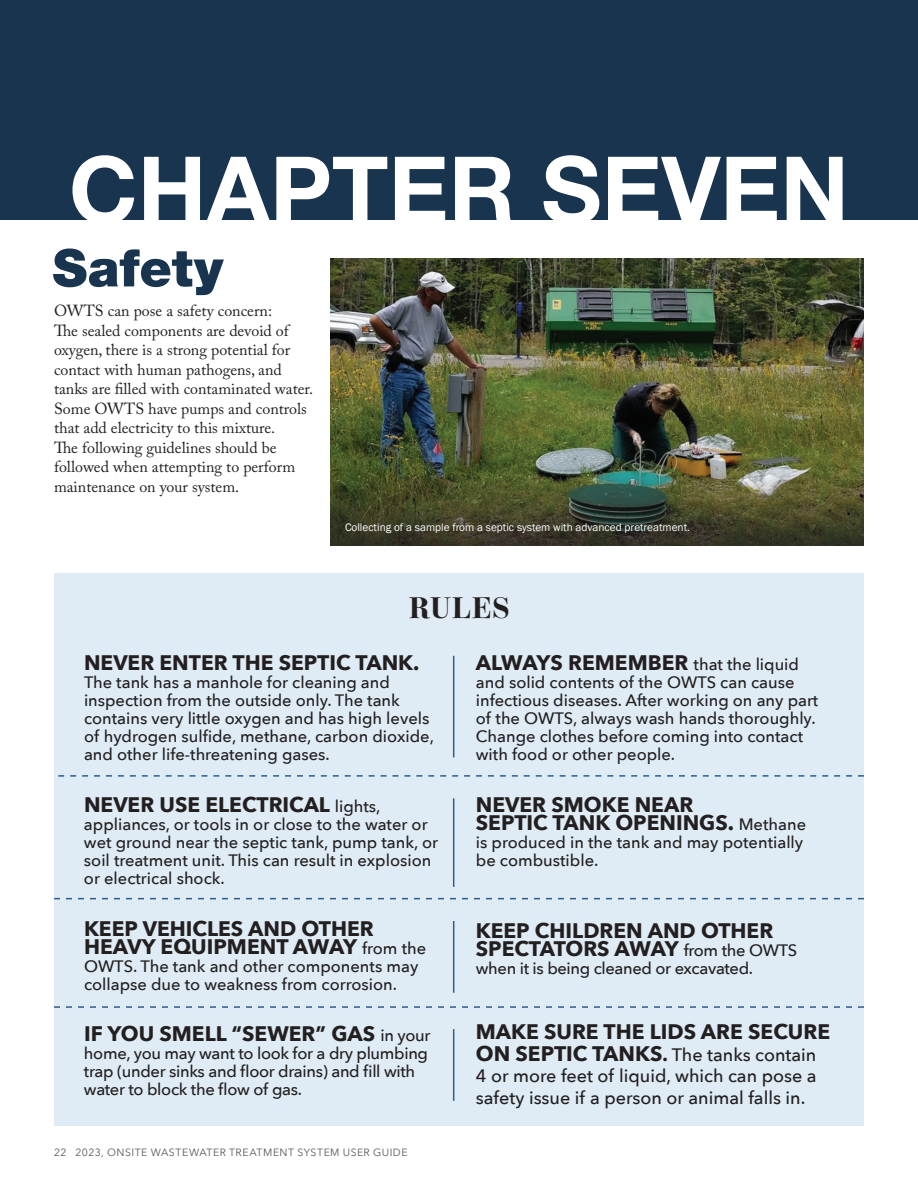
<style>
.page{position:relative;width:918px;height:1188px;background:#fff}
.page>*{position:absolute;margin:0;border:0;box-sizing:border-box;transform-origin:0 0}
.t1{font:700 92.7px "Helvetica Neue";color:#fff}
.t2{font:900 51.9px "Helvetica Neue";color:#18344e}
.t3{font:30px "Consul Bold Deck";letter-spacing:.015em;color:#231f20}
.t4{font:700 21px/18px "Avenir Next";color:#231f20}
.t5{font:500 18px/21.6px "Avenir Next";color:#231f20;text-align:justify}
.t6{font:500 16.5px/18px "Avenir Next";color:#231f20}
.t7{font:500 16.5px/18px "Avenir Next";letter-spacing:-.02em;color:#231f20}
.t8{font:15.9px/19.5px "Adobe Caslon Pro";color:#231f20}
.Caption_Text{font:11.25px "Franklin Gothic";color:#fff}
.t9{font:10.5px "Avenir Next";letter-spacing:.05em;color:#57585a}
.s1{font-weight:500;font-size:16.5px}
.s2{font-weight:700;font-size:21px}
.s3{font-weight:700}
</style>
<div class="page">
<img style="left:330px;top:258px;width:534px;height:173px">
<img style="left:330px;top:431px;width:534px;height:114px">
<div style="left:54px;top:573px;width:810px;height:552px;background:#dfecf5"></div>
<div style="left:0;top:0;width:918px;height:220px;background:#18344e"></div>
<svg style="left:54px;top:898px;width:810px;height:1px"></svg>
<svg style="left:58px;top:775px;width:806px;height:2px"></svg>
<svg style="left:54px;top:1006px;width:810px;height:2px"></svg>
<hr style="left:453px;top:656px;width:1px;height:101px;background:#2c5d8d">
<hr style="left:453px;top:798px;width:1px;height:89px;background:#2c5d8d">
<hr style="left:453px;top:921px;width:1px;height:72px;background:#2c5d8d">
<hr style="left:453px;top:1029px;width:1px;height:72px;background:#2c5d8d">
<p class="t1" style="left:69px;top:117px;width:782px">CHAPTER SEVEN</p>
<p class="t2" style="left:52px;top:237px;width:172px">Safety</p>
<p class="t8" style="left:54px;top:301px;width:261px">OWTS can pose a safety concern:<br>The sealed components are devoid of oxygen, there is a strong potential for contact with human pathogens, and tanks are filled with contaminated water.<br>Some OWTS have pumps and controls that add electricity to this mixture.<br>The following guidelines should be followed when attempting to perform maintenance on your system.</p>
<p class="Caption_Text" style="left:345px;top:520px;width:346px">Collecting of a sample from a septic system with advanced pretreatment.</p>
<p class="t3" style="left:408px;top:585px;width:103px">RULES</p>
<p class="t4" style="left:84px;top:653px;width:337px">NEVER ENTER THE SEPTIC TANK.</p>
<p class="t6" style="left:84px;top:673px;width:352px">The tank has a manhole for cleaning and inspection from the outside only. The tank contains very little oxygen and has high levels of hydrogen sulfide, methane, carbon dioxide, and other life-threatening gases.</p>
<p class="t4" style="left:84px;top:795px;width:298px">NEVER USE ELECTRICAL <span class="s1">lights,</span></p>
<p class="t6" style="left:84px;top:814px;width:356px">appliances, or tools in or close to the water or wet ground near the septic tank, pump tank, or soil treatment unit. This can result in explosion or electrical shock.</p>
<p class="t4" style="left:84px;top:919px;width:344px">KEEP VEHICLES AND OTHER<br>HEAVY EQUIPMENT AWAY <span class="s1">from the</span></p>
<p class="t6" style="left:84px;top:956px;width:336px">OWTS. The tank and other components may collapse due to weakness from corrosion.</p>
<p class="t4" style="left:84px;top:1025px;width:348px">IF YOU SMELL “SEWER” GAS <span class="s1">in your</span></p>
<p class="t7" style="left:84px;top:1044px;width:346px">home, you may want to look for a dry plumbing trap (under sinks and floor drains) and fill with water to block the flow of gas.</p>
<p class="t4" style="left:476px;top:653px;width:325px">ALWAYS REMEMBER <span class="s1">that the liquid</span></p>
<p class="t6" style="left:476px;top:673px;width:344px">and solid contents of the OWTS can cause infectious diseases. After working on any part of the OWTS, always wash hands thoroughly.<br>Change clothes before coming into contact with food or other people.</p>
<p class="t4" style="left:476px;top:795px;width:332px">NEVER SMOKE NEAR<br>SEPTIC TANK OPENINGS. <span class="s1">Methane</span></p>
<p class="t6" style="left:476px;top:832px;width:329px">is produced in the tank and may potentially be combustible.</p>
<p class="t4" style="left:476px;top:921px;width:323px">KEEP CHILDREN AND OTHER<br>SPECTATORS AWAY <span class="s1">from the OWTS</span></p>
<p class="t7" style="left:476px;top:958px;width:279px">when it is being cleaned or excavated.</p>
<p class="t4" style="left:476px;top:1022px;width:356px">MAKE SURE THE LIDS ARE SECURE</p>
<p class="t5" style="left:476px;top:1043px;width:342px"><span class="s2">ON SEPTIC TANKS</span><span class="s3">.</span> The tanks contain 4 or more feet of liquid, which can pose a safety issue if a person or animal falls in.</p>
<p class="t9" style="left:54px;top:1144px;width:355px">22 2023, ONSITE WASTEWATER TREATMENT SYSTEM USER GUIDE</p>
</div>
